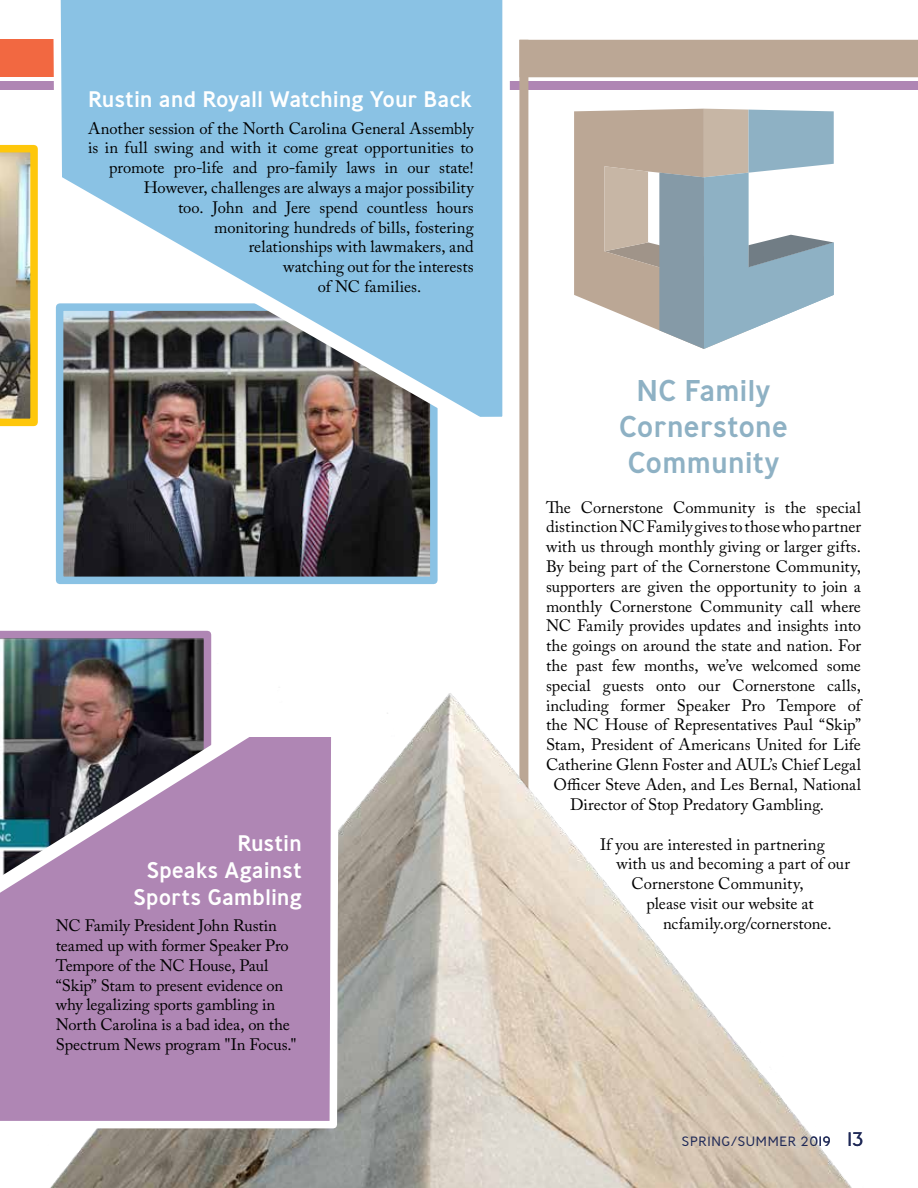
<style>
.page{position:relative;width:918px;height:1188px;background:#fff}
.page>*{position:absolute;margin:0;border:0;box-sizing:border-box;transform-origin:0 0}
.t1{font:500 30px/36px "Ministry";letter-spacing:-.005em;color:#8eb1c4;text-align:center}
.t2{font:500 22.5px/27px "Ministry";letter-spacing:-.005em;color:#fff;text-align:right}
.t3{font:16.5px/19.8px "Adobe Caslon Pro";color:#000}
.t4{font:300 13.5px "Ministry";letter-spacing:.05em;color:#1f2957}
.s1{font-size:19.5px}
</style>
<div class="page">
<div style="left:0;top:81px;width:918px;height:8px;background:#af86b4"></div>
<div style="left:0;top:39px;width:505px;height:38px;background:#f26841"></div>
<div style="left:519px;top:40px;width:9px;height:770px;background:#bba795"></div>
<img style="left:50px;top:664px;width:802px;height:524px">
<img style="left:0;top:631px;width:211px;height:76px">
<img style="left:65px;top:455px;width:364px;height:120px">
<div style="left:56px;top:303px;width:382px;height:281px;border:8px solid #8ac2e4"></div>
<div style="left:48px;top:0;width:466px;height:158px;background:#8ac2e4"></div>
<svg style="left:0;top:726px;width:342px;height:406px;background:#b48fb8"></svg>
<svg style="left:0;top:707px;width:273px;height:259px;background:#937a98"></svg>
<svg style="left:0;top:145px;width:38px;height:282px;background:#a7a189"></svg>
<svg style="left:28px;top:158px;width:492px;height:297px"></svg>
<svg style="left:574px;top:109px;width:260px;height:240px"></svg>
<div style="left:519px;top:40px;width:399px;height:37px;background:#bba795"></div>
<h2 class="t2" style="left:88px;top:85px;width:385px">Rustin and Royall Watching Your Back</h2>
<p class="t3" style="left:88px;top:118px;width:387px">Another session of the North Carolina General Assembly</p>
<p class="t3" style="left:88px;top:138px;width:387px">is in full swing and with it come great opportunities to</p>
<p class="t3" style="left:109px;top:158px;width:366px">promote pro-life and pro-family laws in our state!</p>
<p class="t3" style="left:144px;top:177px;width:331px">However, challenges are always a major possibility</p>
<p class="t3" style="left:178px;top:197px;width:297px">too. John and Jere spend countless hours</p>
<p class="t3" style="left:214px;top:217px;width:261px">monitoring hundreds of bills, fostering</p>
<p class="t3" style="left:249px;top:237px;width:226px">relationships with lawmakers, and</p>
<p class="t3" style="left:283px;top:257px;width:192px">watching out for the interests</p>
<p class="t3" style="left:318px;top:276px;width:105px">of NC families.</p>
<h2 class="t2" style="left:134px;top:829px;width:170px">Rustin<br>Speaks Against<br>Sports Gambling</h2>
<p class="t3" style="left:56px;top:916px;width:242px">NC Family President John Rustin teamed up with former Speaker Pro<br>Tempore of the NC House, Paul “Skip” Stam to present evidence on why legalizing sports gambling in<br>North Carolina is a bad idea, on the<br>Spectrum News program "In Focus."</p>
<h1 class="t1" style="left:619px;top:371px;width:171px">NC Family<br>Cornerstone<br>Community</h1>
<p class="t3" style="left:546px;top:497px;width:316px">The Cornerstone Community is the special</p>
<p class="t3" style="left:546px;top:517px;width:317px">distinction NC Family gives to those who partner</p>
<p class="t3" style="left:546px;top:537px;width:317px">with us through monthly giving or larger gifts.</p>
<p class="t3" style="left:546px;top:556px;width:317px">By being part of the Cornerstone Community,</p>
<p class="t3" style="left:546px;top:576px;width:316px">supporters are given the opportunity to join a</p>
<p class="t3" style="left:546px;top:596px;width:316px">monthly Cornerstone Community call where</p>
<p class="t3" style="left:546px;top:616px;width:316px">NC Family provides updates and insights into</p>
<p class="t3" style="left:546px;top:636px;width:317px">the goings on around the state and nation. For</p>
<p class="t3" style="left:546px;top:655px;width:316px">the past few months, we’ve welcomed some</p>
<p class="t3" style="left:546px;top:675px;width:316px">special guests onto our Cornerstone calls,</p>
<p class="t3" style="left:546px;top:695px;width:316px">including former Speaker Pro Tempore of</p>
<p class="t3" style="left:546px;top:715px;width:316px">the NC House of Representatives Paul “Skip”</p>
<p class="t3" style="left:546px;top:735px;width:317px">Stam, President of Americans United for Life</p>
<p class="t3" style="left:546px;top:754px;width:317px">Catherine Glenn Foster and AUL’s Chief Legal</p>
<p class="t3" style="left:554px;top:774px;width:309px">Officer Steve Aden, and Les Bernal, National</p>
<p class="t3" style="left:570px;top:794px;width:256px">Director of Stop Predatory Gambling.</p>
<p class="t3" style="left:600px;top:834px;width:226px">If you are interested in partnering</p>
<p class="t3" style="left:617px;top:854px;width:235px">with us and becoming a part of our</p>
<p class="t3" style="left:632px;top:874px;width:174px">Cornerstone Community,</p>
<p class="t3" style="left:647px;top:893px;width:169px">please visit our website at</p>
<p class="t3" style="left:663px;top:913px;width:170px">ncfamily.org/cornerstone.</p>
<p class="t4" style="left:682px;top:1133px;width:183px">SPRING/SUMMER 2019 <span class="s1">13</span></p>
</div>
